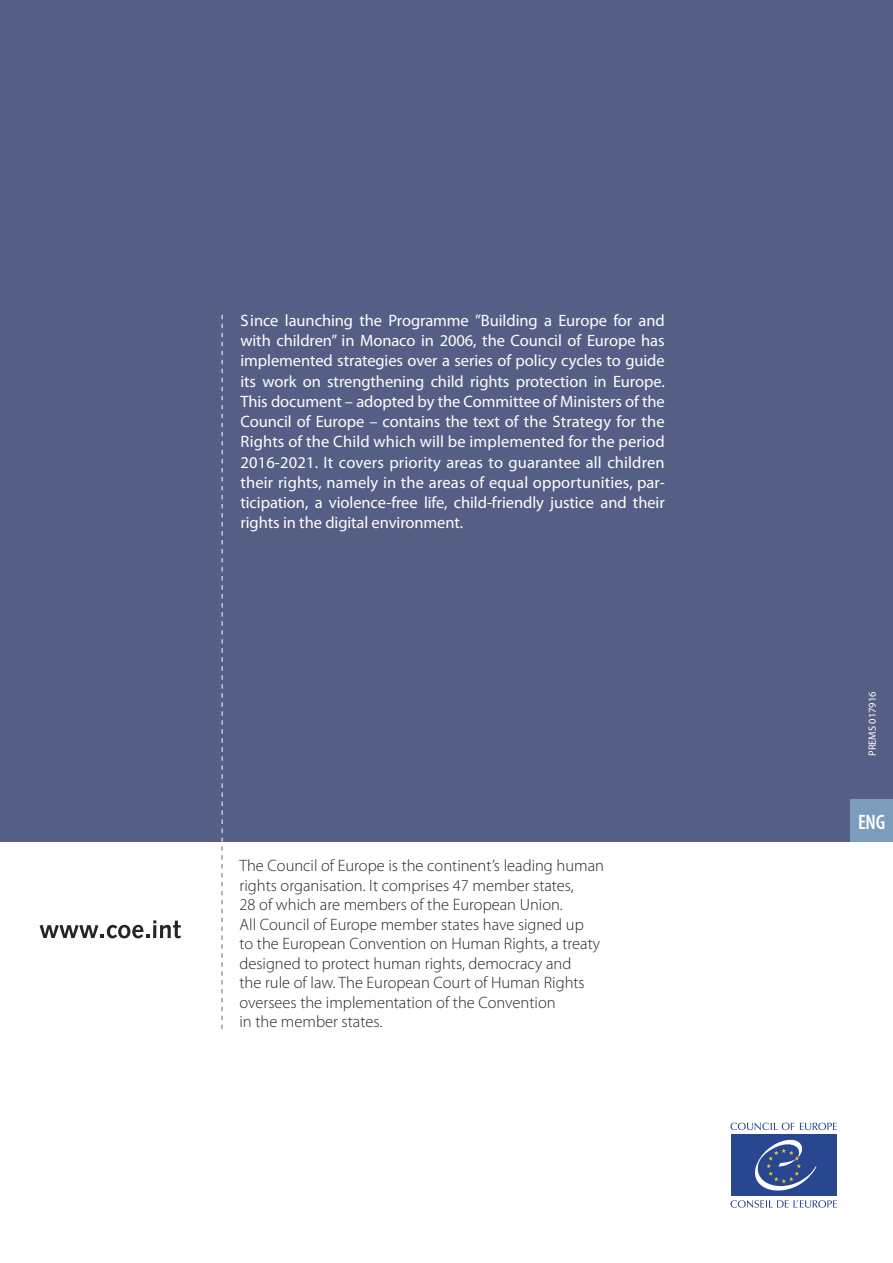
<style>
.page{position:relative;width:893px;height:1263px;background:#fff}
.page>*{position:absolute;margin:0;border:0;box-sizing:border-box;transform-origin:0 0}
.t1{font:600 condensed 21px "Myriad Pro";color:#fff}
.t2{font:16.5px/20.2px "Myriad Pro";letter-spacing:-.005em;color:#fff;text-align:justify}
.t3{font:300 16.5px/19.5px "Myriad Pro";color:#272425}
.t4{font:10.5px "Myriad Pro";color:#fff}
</style>
<div class="page">
<div style="left:0;top:0;width:893px;height:842px;background:#555e85"></div>
<svg style="left:800px;top:1123px;width:37px;height:7px"></svg>
<svg style="left:730px;top:1123px;width:64px;height:7px"></svg>
<svg style="left:730px;top:1200px;width:107px;height:8px"></svg>
<div style="left:731px;top:1134px;width:105px;height:62px;background:#294790"></div>
<svg style="left:755px;top:1139px;width:62px;height:52px"></svg>
<svg style="left:40px;top:920px;width:141px;height:18px"></svg>
<div style="left:850px;top:799px;width:43px;height:43px;background:#7b9cba"></div>
<svg style="left:222px;top:315px;width:1px;height:714px"></svg>
<p class="t2" style="left:240px;top:312px;width:426px">Since launching the Programme ”Building a Europe for and with children” in Monaco in 2006, the Council of Europe has implemented strategies over a series of policy cycles to guide its work on strengthening child rights protection in Europe.<br>This document – adopted by the Committee of Ministers of the Council of Europe – contains the text of the Strategy for the Rights of the Child which will be implemented for the period 2016-2021. It covers priority areas to guarantee all children their rights, namely in the areas of equal opportunities, par&shy;ticipation, a violence-free life, child-friendly justice and their rights in the digital environment.</p>
<p class="t3" style="left:240px;top:857px;width:366px">The Council of Europe is the continent’s leading human rights organisation. It comprises 47 member states,<br>28 of which are members of the European Union.<br>All Council of Europe member states have signed up<br>to the European Convention on Human Rights, a treaty designed to protect human rights, democracy and<br>the rule of law. The European Court of Human Rights oversees the implementation of the Convention<br>in the member states.</p>
<p class="t4" style="left:868px;top:756px;width:66px;rotate:-90deg">PREMS 017916</p>
<p class="t1" style="left:858px;top:814px;width:29px">ENG</p>
</div>
